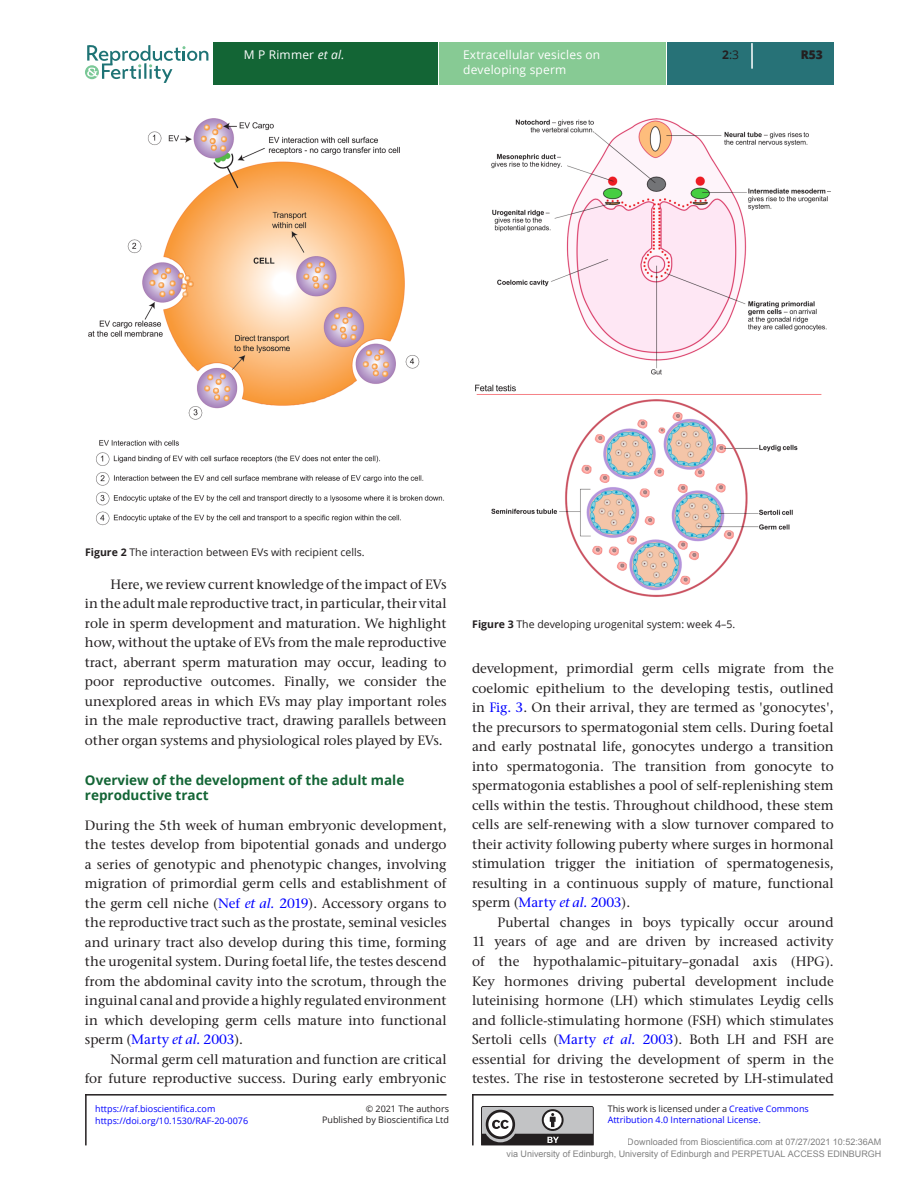
<style>
.page{position:relative;width:919px;height:1187px;background:#fff}
.page>*{position:absolute;margin:0;border:0;box-sizing:border-box;transform-origin:0 0}
.TXI{font:500 13.5px/19.5px "Stone Serif ITC Pro";color:#231f20;text-align:justify}
.TXT{font:500 13.5px/19.5px "Stone Serif ITC Pro";color:#231f20;text-align:justify}
.t1{font:700 13.5px/15px "Open Sans";color:#136535}
.t2{font:12px/14.7px "Open Sans";letter-spacing:.015em;color:#fff}
.t3{font:12px "Open Sans";color:#231f20}
.t4{font:800 12px "Open Sans";color:#231f20}
.FC{font:10.5px "Open Sans";color:#231f20}
.t5{font:9px/12px "Arial";color:rgb(0 0 0/.5);text-align:right}
.t6{font:9px "Open Sans";color:#00f}
.t7{font:9px/11.2px "Open Sans";color:#231f20;text-align:right}
.s1{font-style:italic}
.s2{font-weight:700}
.s3{color:#00f}
.s4{font-style:italic;color:#00f}
</style>
<div class="page">
<div style="left:213px;top:43px;width:224px;height:42px;background:#136535"></div>
<div style="left:667px;top:43px;width:166px;height:42px;background:#277277"></div>
<div style="left:439px;top:43px;width:226px;height:42px;background:#87ca94"></div>
<div style="left:85px;top:65px;width:14px;height:14px;background:#7ac897;border-radius:50%"></div>
<svg style="left:87px;top:45px;width:121px;height:38px"></svg>
<svg style="left:751px;top:43px;width:1px;height:26px"></svg>
<img style="left:88px;top:118px;width:356px;height:408px">
<img style="left:475px;top:118px;width:356px;height:479px">
<svg style="left:481px;top:1106px;width:112px;height:39px;background:#8d8c8e"></svg>
<hr style="left:85px;top:1093px;width:361px;height:2px;background:#231f20">
<hr style="left:85px;top:1093px;width:2px;height:52px;background:#231f20">
<hr style="left:472px;top:1093px;width:361px;height:2px;background:#231f20">
<hr style="left:472px;top:1093px;width:1px;height:52px;background:#231f20">
<p class="t2" style="left:244px;top:47px;width:102px">M P Rimmer <span class="s1">et al.</span></p>
<p class="t2" style="left:463px;top:47px;width:139px">Extracellular vesicles on developing sperm</p>
<p class="t3" style="left:722px;top:47px;width:18px"><span class="s2">2</span>:3</p>
<p class="t4" style="left:800px;top:46px;width:24px">R53</p>
<p class="FC" style="left:85px;top:545px;width:281px"><span class="s2">Figure 2</span> The interaction between EVs with recipient cells.</p>
<p class="TXI" style="left:85px;top:574px;width:363px;text-indent:26px">Here, we review current knowledge of the impact of EVs in the adult male reproductive tract, in particular, their vital role in sperm development and maturation. We highlight how, without the uptake of EVs from the male reproductive tract, aberrant sperm maturation may occur, leading to poor reproductive outcomes. Finally, we consider the unexplored areas in which EVs may play important roles in the male reproductive tract, drawing parallels between other organ systems and physiological roles played by EVs.</p>
<h2 class="t1" style="left:85px;top:772px;width:321px">Overview of the development of the adult male reproductive tract</h2>
<p class="TXT" style="left:85px;top:815px;width:363px">During the 5th week of human embryonic development, the testes develop from bipotential gonads and undergo a series of genotypic and phenotypic changes, involving migration of primordial germ cells and establishment of the germ cell niche (<span class="s3">Nef</span> <span class="s4">et al.</span> <span class="s3">2019</span>). Accessory organs to the reproductive tract such as the prostate, seminal vesicles and urinary tract also develop during this time, forming the urogenital system. During foetal life, the testes descend from the abdominal cavity into the scrotum, through the inguinal canal and provide a highly regulated environment in which developing germ cells mature into functional sperm (<span class="s3">Marty</span> <span class="s4">et al.</span> <span class="s3">2003</span>).</p>
<p class="TXI" style="left:85px;top:1049px;width:363px;text-align:right">Normal germ cell maturation and function are critical<br>for future reproductive success. During early embryonic</p>
<p class="FC" style="left:472px;top:617px;width:264px"><span class="s2">Figure 3</span> The developing urogenital system: week 4–5.</p>
<p class="TXI" style="left:472px;top:659px;width:363px">development, primordial germ cells migrate from the coelomic epithelium to the developing testis, outlined in <span class="s3">Fig. 3</span>. On their arrival, they are termed as 'gonocytes', the precursors to spermatogonial stem cells. During foetal and early postnatal life, gonocytes undergo a transition into spermatogonia. The transition from gonocyte to spermatogonia establishes a pool of self-replenishing stem cells within the testis. Throughout childhood, these stem cells are self-renewing with a slow turnover compared to their activity following puberty where surges in hormonal stimulation trigger the initiation of spermatogenesis, resulting in a continuous supply of mature, functional sperm (<span class="s3">Marty</span> <span class="s4">et al.</span> <span class="s3">2003</span>).</p>
<p class="TXI" style="left:472px;top:912px;width:363px;text-indent:26px">Pubertal changes in boys typically occur around 11 years of age and are driven by increased activity of the hypothalamic–pituitary–gonadal axis (HPG).<br>Key hormones driving pubertal development include luteinising hormone (LH) which stimulates Leydig cells and follicle-stimulating hormone (FSH) which stimulates Sertoli cells (<span class="s3">Marty</span> <span class="s4">et al.</span> <span class="s3">2003</span>). Both LH and FSH are essential for driving the development of sperm in the testes. The rise in testosterone secreted by LH-stimulated</p>
<p class="t6" style="left:95px;top:1102px;width:122px">https://raf.bioscientifica.com</p>
<p class="t7" style="left:322px;top:1102px;width:128px">© 2021 The authors<br>Published by Bioscientifica Ltd</p>
<p class="t7" style="left:607px;top:1102px;width:202px">This work is licensed under a <span class="s3">Creative Commons</span></p>
<p class="t6" style="left:95px;top:1114px;width:154px">https://doi.org/10.1530/RAF-20-0076</p>
<p class="t6" style="left:607px;top:1113px;width:154px">Attribution 4.0 International License.</p>
<p class="t5" style="left:506px;top:1135px;width:376px">Downloaded from Bioscientifica.com at 07/27/2021 10:52:36AM<br>via University of Edinburgh, University of Edinburgh and PERPETUAL ACCESS EDINBURGH</p>
</div>
